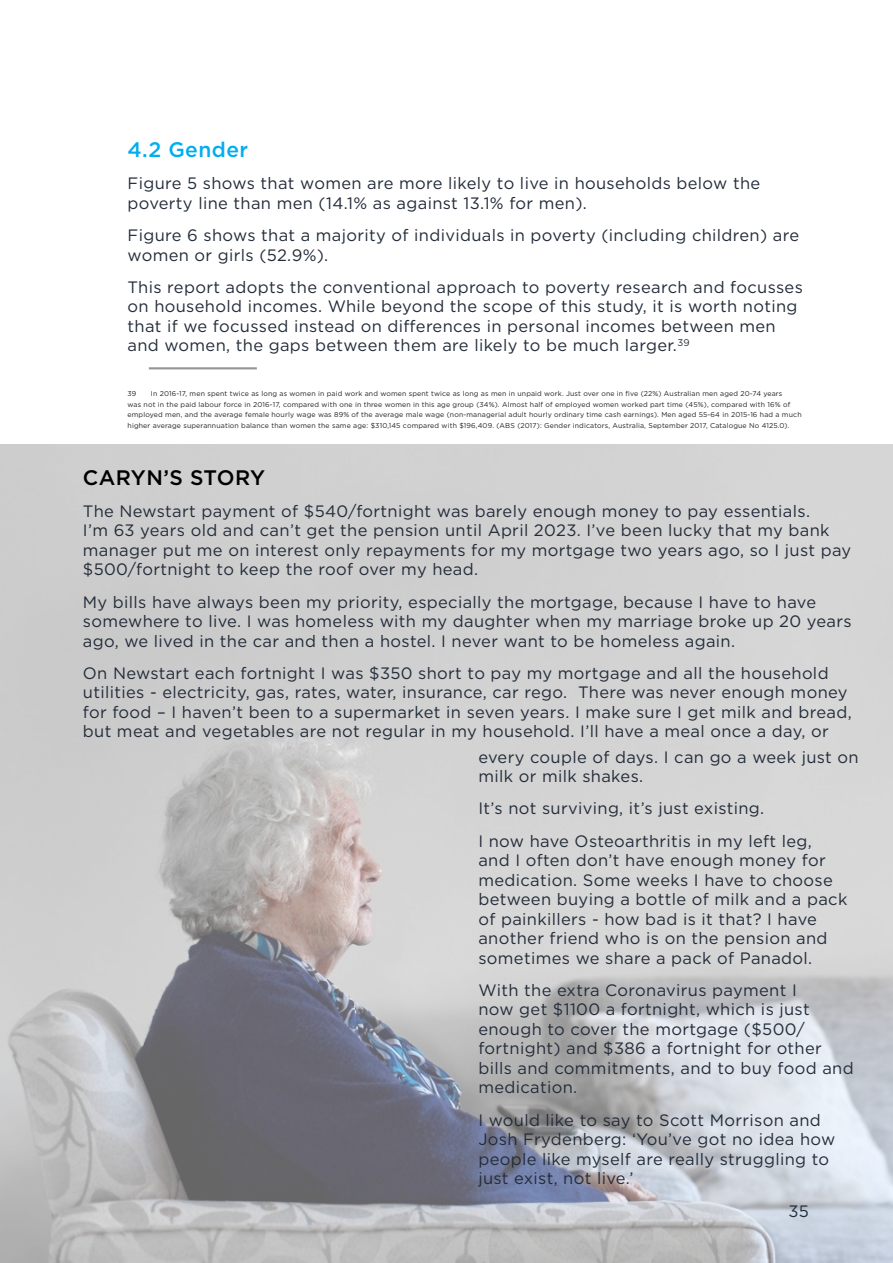
<style>
.page{position:relative;width:893px;height:1263px;background:#fff}
.page>*{position:absolute;margin:0;border:0;box-sizing:border-box;transform-origin:0 0}
.Body_text{font:500 21px "Gotham";letter-spacing:.01em;color:#010000}
.Body_text-2{font:500 21px "Gotham";letter-spacing:.02em;color:#00aeef}
.Body_text-3{font:16.5px/19.5px "Gotham";letter-spacing:.02em;color:#232c3a}
.Footnote{font:7.05px/10.5px "Gotham";letter-spacing:.02em;color:#231f20}
</style>
<div class="page">
<img style="left:0;top:444px;width:893px;height:819px">
<hr style="left:149px;top:367px;width:108px;height:2px;background:#939598">
<p class="Body_text-2" style="left:128px;top:136px;width:122px">4.2 Gender</p>
<p class="Body_text-3" style="left:128px;top:173px;width:634px">Figure 5 shows that women are more likely to live in households below the poverty line than men (14.1% as against 13.1% for men).</p>
<p class="Body_text-3" style="left:128px;top:225px;width:673px">Figure 6 shows that a majority of individuals in poverty (including children) are women or girls (52.9%).</p>
<p class="Body_text-3" style="left:128px;top:277px;width:677px">This report adopts the conventional approach to poverty research and focusses on household incomes. While beyond the scope of this study, it is worth noting that if we focussed instead on differences in personal incomes between men and women, the gaps between them are likely to be much larger.<sup>39</sup></p>
<p class="Footnote" style="left:128px;top:388px;width:10px">39</p>
<p class="Footnote" style="left:128px;top:388px;width:676px;text-indent:23px">In 2016-17, men spent twice as long as women in paid work and women spent twice as long as men in unpaid work. Just over one in five (22%) Australian men aged 20-74 years<br>was not in the paid labour force in 2016-17, compared with one in three women in this age group (34%). Almost half of employed women worked part time (45%), compared with 16% of employed men, and the average female hourly wage was 89% of the average male wage (non-managerial adult hourly ordinary time cash earnings). Men aged 55-64 in 2015-16 had a much higher average superannuation balance than women the same age: $310,145 compared with $196,409. (ABS (2017): Gender indicators, Australia, September 2017, Catalogue No 4125.0).</p>
<p class="Body_text" style="left:83px;top:463px;width:184px">CARYN’S STORY</p>
<p class="Body_text-3" style="left:83px;top:501px;width:770px">The Newstart payment of $540/fortnight was barely enough money to pay essentials.<br>I’m 63 years old and can’t get the pension until April 2023. I’ve been lucky that my bank manager put me on interest only repayments for my mortgage two years ago, so I just pay $500/fortnight to keep the roof over my head.</p>
<p class="Body_text-3" style="left:83px;top:592px;width:770px">My bills have always been my priority, especially the mortgage, because I have to have somewhere to live. I was homeless with my daughter when my marriage broke up 20 years ago, we lived in the car and then a hostel. I never want to be homeless again.</p>
<p class="Body_text-3" style="left:83px;top:663px;width:770px">On Newstart each fortnight I was $350 short to pay my mortgage and all the household utilities - electricity, gas, rates, water, insurance, car rego. There was never enough money for food – I haven’t been to a supermarket in seven years. I make sure I get milk and bread, but meat and vegetables are not regular in my household. I’ll have a meal once a day, or</p>
<p class="Body_text-3" style="left:478px;top:747px;width:382px">every couple of days. I can go a week just on milk or milk shakes.</p>
<p class="Body_text-3" style="left:478px;top:798px;width:287px">It’s not surviving, it’s just existing.</p>
<p class="Body_text-3" style="left:478px;top:831px;width:370px">I now have Osteoarthritis in my left leg,<br>and I often don’t have enough money for medication. Some weeks I have to choose between buying a bottle of milk and a pack of painkillers - how bad is it that? I have another friend who is on the pension and sometimes we share a pack of Panadol.</p>
<p class="Body_text-3" style="left:478px;top:980px;width:377px">With the extra Coronavirus payment I<br>now get $1100 a fortnight, which is just enough to cover the mortgage ($500/ fortnight) and $386 a fortnight for other bills and commitments, and to buy food and medication.</p>
<p class="Body_text-3" style="left:478px;top:1110px;width:358px">I would like to say to Scott Morrison and Josh Frydenberg: ‘You’ve got no idea how people like myself are really struggling to just exist, not live.’</p>
<p class="Body_text-3" style="left:788px;top:1201px;width:22px">35</p>
</div>
